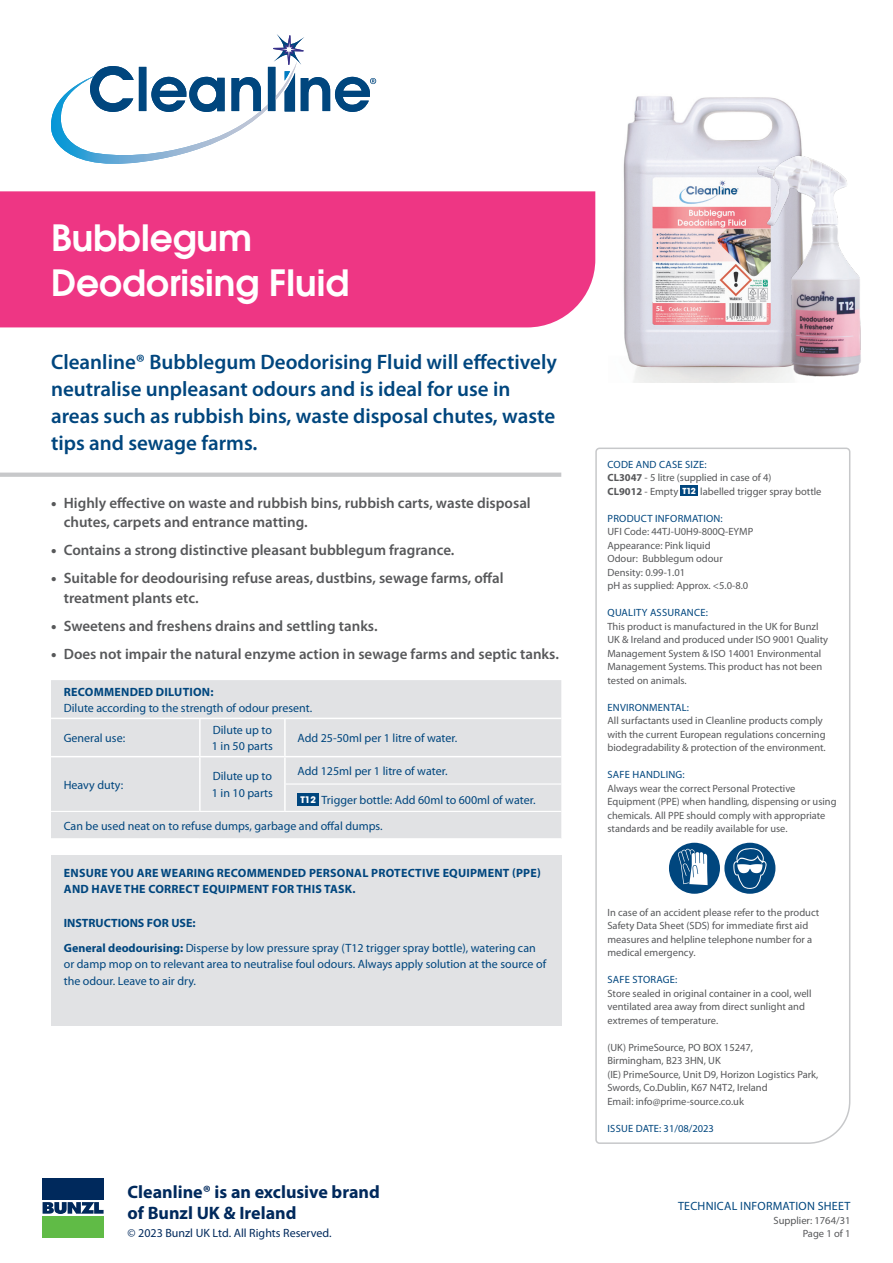
<style>
.page{position:relative;width:893px;height:1263px;background:#fff}
.page>*{position:absolute;margin:0;border:0;box-sizing:border-box;transform-origin:0 0}
.TOP_Product_Name{font:600 36px/45px "Avant Garde";color:#fff}
.TOP_Product_Summary{font:600 21px/27px "Myriad Pro";color:#00467e}
.t1{font:700 18px/21px "Myriad Pro";color:#00295c}
.t2{font:600 15px/19.5px "Myriad Pro";color:#57585a}
.DIRECTIONS_Text{font:12px/16.5px "Myriad Pro";color:#00467e}
.DIRECTIONS_Title_CAPS{font:700 12px/16.5px "Myriad Pro";letter-spacing:.02em;color:#00467e}
.t3{font:12px "Myriad Pro";color:#00295c}
.TOP_Product_Name-2{font:12px "Myriad Pro";letter-spacing:.02em;color:#00467e}
.DIRECTIONS_Text-2{font:700 12px "Myriad Pro";color:#00467e}
.Technical_Info_Small{font:10.5px/13.5px "Myriad Pro";color:#57585a}
.Techncial_Title{font:10.5px "Myriad Pro";letter-spacing:.02em;color:#00467e}
.Technical_Info_Small-2{font:700 9px "Avant Garde";color:#fff}
.Technical_Info_Small-3{font:700 8.25px "Avant Garde";color:#fff}
.s1{font-weight:900}
.s2{font-weight:700}
</style>
<div class="page">
<svg style="left:42px;top:1178px;width:62px;height:60px"></svg>
<div style="left:43px;top:1178px;width:61px;height:22px;background:#00295c"></div>
<div style="left:43px;top:1216px;width:61px;height:21px;background:#60bb46"></div>
<svg style="left:43px;top:1202px;width:61px;height:12px"></svg>
<svg style="left:51px;top:35px;width:325px;height:129px"></svg>
<div style="left:0;top:191px;width:595px;height:136px;background:#ee3684"></div>
<svg style="left:0;top:473px;width:561px;height:4px;background:#c9cacc"></svg>
<div style="left:51px;top:680px;width:510px;height:158px;background:#e1e2e4"></div>
<hr style="left:51px;top:718px;width:149px;height:1px;background:#fff">
<hr style="left:200px;top:718px;width:85px;height:1px;background:#fff">
<hr style="left:199px;top:719px;width:2px;height:37px;background:#fff">
<hr style="left:285px;top:718px;width:276px;height:1px;background:#fff">
<hr style="left:284px;top:719px;width:2px;height:37px;background:#fff">
<hr style="left:51px;top:756px;width:149px;height:1px;background:#fff">
<hr style="left:200px;top:756px;width:85px;height:1px;background:#fff">
<hr style="left:199px;top:757px;width:2px;height:27px;background:#fff">
<hr style="left:285px;top:756px;width:276px;height:1px;background:#fff">
<hr style="left:284px;top:757px;width:2px;height:27px;background:#fff">
<hr style="left:199px;top:784px;width:2px;height:27px;background:#fff">
<hr style="left:284px;top:784px;width:2px;height:27px;background:#fff">
<hr style="left:286px;top:783px;width:275px;height:1px;background:#fff">
<hr style="left:51px;top:811px;width:149px;height:1px;background:#fff">
<hr style="left:200px;top:811px;width:85px;height:1px;background:#fff">
<hr style="left:285px;top:811px;width:276px;height:1px;background:#fff">
<div style="left:298px;top:793px;width:21px;height:13px;background:#00467e"></div>
<div style="left:51px;top:855px;width:510px;height:170px;background:#e1e2e4"></div>
<svg style="left:595px;top:447px;width:256px;height:697px"></svg>
<img style="left:623px;top:96px;width:179px;height:287px">
<img style="left:708px;top:149px;width:153px;height:234px">
<p class="TOP_Product_Name" style="left:51px;top:215px;width:300px">Bubblegum<br>Deodorising Fluid</p>
<p class="TOP_Product_Summary" style="left:51px;top:348px;width:507px">Cleanline® Bubblegum Deodorising Fluid will effectively neutralise unpleasant odours and is ideal for use in areas such as rubbish bins, waste disposal chutes, waste tips and sewage farms.</p>
<p class="t2" style="left:64px;top:493px;width:468px;text-indent:-13px"><span class="s1">•</span> Highly effective on waste and rubbish bins, rubbish carts, waste disposal chutes, carpets and entrance matting.</p>
<p class="t2" style="left:51px;top:541px;width:405px"><span class="s1">•</span> Contains a strong distinctive pleasant bubblegum fragrance.</p>
<p class="t2" style="left:64px;top:569px;width:441px;text-indent:-13px"><span class="s1">•</span> Suitable for deodourising refuse areas, dustbins, sewage farms, offal treatment plants etc.</p>
<p class="t2" style="left:51px;top:616px;width:328px"><span class="s1">•</span> Sweetens and freshens drains and settling tanks.</p>
<p class="t2" style="left:51px;top:644px;width:509px"><span class="s1">•</span> Does not impair the natural enzyme action in sewage farms and septic tanks.</p>
<p class="DIRECTIONS_Text" style="left:64px;top:683px;width:250px"><span class="s2">RECOMMENDED DILUTION:<br></span>Dilute according to the strength of odour present.</p>
<p class="DIRECTIONS_Text" style="left:64px;top:730px;width:63px">General use:</p>
<p class="DIRECTIONS_Text" style="left:212px;top:722px;width:63px">Dilute up to<br>1 in 50 parts</p>
<p class="DIRECTIONS_Text" style="left:298px;top:730px;width:161px">Add 25-50ml per 1 litre of water.</p>
<p class="DIRECTIONS_Text" style="left:64px;top:776px;width:61px">Heavy duty:</p>
<p class="DIRECTIONS_Text" style="left:212px;top:768px;width:63px">Dilute up to<br>1 in 10 parts</p>
<p class="DIRECTIONS_Text" style="left:298px;top:763px;width:151px">Add 125ml per 1 litre of water.</p>
<p class="Technical_Info_Small-2" style="left:300px;top:794px;width:17px">T12</p>
<p class="DIRECTIONS_Text" style="left:321px;top:792px;width:216px">Trigger bottle: Add 60ml to 600ml of water.</p>
<p class="DIRECTIONS_Text" style="left:64px;top:817px;width:320px">Can be used neat on to refuse dumps, garbage and offal dumps.</p>
<p class="DIRECTIONS_Title_CAPS" style="left:64px;top:865px;width:479px">ENSURE YOU ARE WEARING RECOMMENDED PERSONAL PROTECTIVE EQUIPMENT (PPE)<br>AND HAVE THE CORRECT EQUIPMENT FOR THIS TASK.</p>
<p class="DIRECTIONS_Text-2" style="left:64px;top:916px;width:133px">INSTRUCTIONS FOR USE:</p>
<p class="DIRECTIONS_Text" style="left:64px;top:940px;width:484px"><span class="s2">General deodourising:</span> Disperse by low pressure spray (T12 trigger spray bottle), watering can or damp mop on to relevant area to neutralise foul odours. Always apply solution at the source of the odour. Leave to air dry.</p>
<h3 class="t1" style="left:128px;top:1182px;width:254px">Cleanline® is an exclusive brand of Bunzl UK &amp; Ireland</h3>
<p class="t3" style="left:128px;top:1227px;width:205px">© 2023 Bunzl UK Ltd. All Rights Reserved.</p>
<p class="Techncial_Title" style="left:608px;top:458px;width:101px">CODE AND CASE SIZE:</p>
<p class="Technical_Info_Small" style="left:607px;top:471px;width:165px"><span class="s2">CL3047</span> - 5 litre (supplied in case of 4)<br><span class="s2">CL9012</span> - Empty</p>
<p class="Technical_Info_Small-3" style="left:682px;top:486px;width:15px">T12</p>
<p class="Technical_Info_Small" style="left:700px;top:484px;width:123px">labelled trigger spray bottle</p>
<p class="Techncial_Title" style="left:608px;top:512px;width:117px">PRODUCT INFORMATION:</p>
<p class="Technical_Info_Small" style="left:607px;top:525px;width:147px">UFI Code: 44TJ-U0H9-800Q-EYMP</p>
<p class="Technical_Info_Small" style="left:607px;top:538px;width:105px">Appearance: Pink liquid</p>
<p class="Technical_Info_Small" style="left:607px;top:552px;width:117px">Odour: Bubblegum odour</p>
<p class="Technical_Info_Small" style="left:607px;top:565px;width:79px">Density: 0.99-1.01</p>
<p class="Technical_Info_Small" style="left:607px;top:579px;width:142px">pH as supplied: Approx. &lt;5.0-8.0</p>
<p class="Techncial_Title" style="left:608px;top:607px;width:102px">QUALITY ASSURANCE:</p>
<p class="Technical_Info_Small" style="left:607px;top:619px;width:222px">This product is manufactured in the UK for Bunzl UK &amp; Ireland and produced under ISO 9001 Quality Management System &amp; ISO 14001 Environmental Management Systems. This product has not been tested on animals.</p>
<p class="Techncial_Title" style="left:608px;top:701px;width:83px">ENVIRONMENTAL:</p>
<p class="Technical_Info_Small" style="left:607px;top:714px;width:220px">All surfactants used in Cleanline products comply with the current European regulations concerning biodegradability &amp; protection of the environment.</p>
<p class="Techncial_Title" style="left:608px;top:769px;width:79px">SAFE HANDLING:</p>
<p class="Technical_Info_Small" style="left:607px;top:781px;width:231px">Always wear the correct Personal Protective Equipment (PPE) when handling, dispensing or using chemicals. All PPE should comply with appropriate standards and be readily available for use.</p>
<p class="Technical_Info_Small" style="left:607px;top:906px;width:213px">In case of an accident please refer to the product Safety Data Sheet (SDS) for immediate first aid measures and helpline telephone number for a medical emergency.</p>
<p class="Techncial_Title" style="left:608px;top:974px;width:71px">SAFE STORAGE:</p>
<p class="Technical_Info_Small" style="left:607px;top:987px;width:206px">Store sealed in original container in a cool, well ventilated area away from direct sunlight and extremes of temperature.</p>
<p class="Technical_Info_Small" style="left:607px;top:1041px;width:212px">(UK) PrimeSource, PO BOX 15247,<br>Birmingham, B23 3HN, UK<br>(IE) PrimeSource, Unit D9, Horizon Logistics Park, Swords, Co.Dublin, K67 N4T2, Ireland</p>
<p class="Technical_Info_Small" style="left:607px;top:1095px;width:138px">Email: info@prime-source.co.uk</p>
<p class="Techncial_Title" style="left:608px;top:1122px;width:108px">ISSUE DATE: 31/08/2023</p>
<p class="TOP_Product_Name-2" style="left:678px;top:1200px;width:174px">TECHNICAL INFORMATION SHEET</p>
<p class="Technical_Info_Small" style="left:773px;top:1214px;width:78px">Supplier: 1764/31</p>
<p class="Technical_Info_Small" style="left:803px;top:1227px;width:49px">Page 1 of 1</p>
</div>
